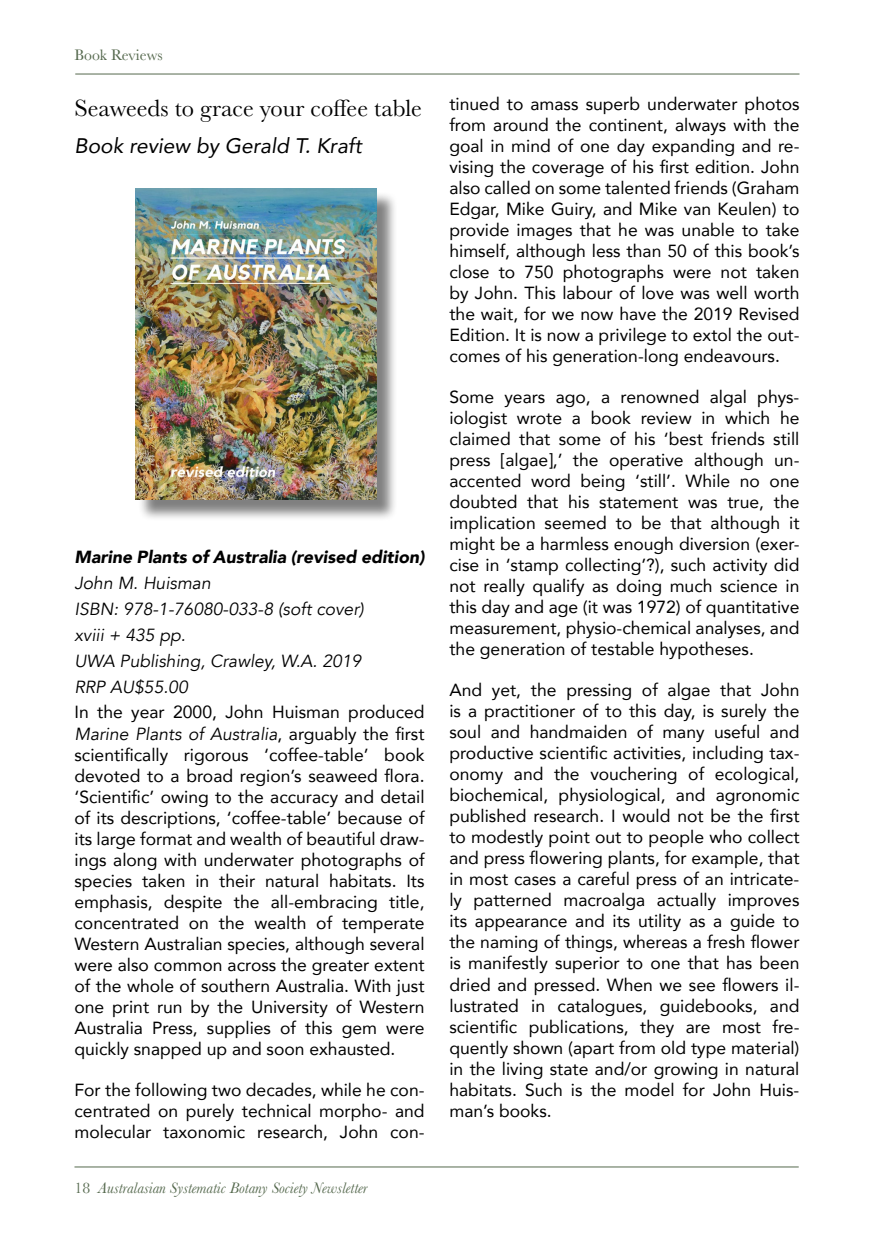
<style>
.page{position:relative;width:874px;height:1241px;background:#fff}
.page>*{position:absolute;margin:0;border:0;box-sizing:border-box;transform-origin:0 0}
.t1{font:24.5px "Baskerville";color:#000}
.t2{font:italic 21px "Avenir";color:#000}
.t3{font:17.5px/21px "Avenir";color:#000;text-align:justify}
.t4{font:italic 17.5px/25.9px "Avenir";color:#000}
.t5{font:italic 900 17.5px "Avenir";color:#000}
.t6{font:italic 15.75px "Baskerville";color:#55694e}
.t7{font:15.75px "Baskerville";color:#55694e}
.s1{font-style:italic}
.s2{font-style:normal}
</style>
<div class="page">
<hr style="left:74px;top:1166px;width:724px;height:1px;background:#55694e">
<hr style="left:75px;top:74px;width:724px;height:1px;background:#55694e">
<div style="left:137px;top:191px;width:261px;height:330px;background:#000;opacity:.5"></div>
<img style="left:135px;top:189px;width:241px;height:311px">
<p class="t7" style="left:74px;top:45px;width:90px">Book Reviews</p>
<h1 class="t1" style="left:74px;top:93px;width:349px">Seaweeds to grace your coffee table</h1>
<p class="t2" style="left:74px;top:133px;width:289px">Book review by Gerald T. Kraft</p>
<p class="t5" style="left:74px;top:542px;width:351px">Marine Plants of Australia (revised edition)</p>
<p class="t4" style="left:74px;top:570px;width:290px">John M. Huisman<br>ISBN: 978-1-76080-033-8 (soft cover) xviii + 435 pp.<br>UWA Publishing, Crawley, W.A. 2019<br>RRP AU$55.00</p>
<p class="t3" style="left:74px;top:701px;width:351px">In the year 2000, John Huisman produced <span class="s1">Marine Plants of Australia</span>, arguably the first scientifically rigorous ‘coffee-table’ book devoted to a broad region’s seaweed flora. ‘Scientific’ owing to the accuracy and detail of its descriptions, ‘coffee-table’ because of its large format and wealth of beautiful draw&shy;ings along with underwater photographs of species taken in their natural habitats. Its emphasis, despite the all-embracing title, concentrated on the wealth of temperate Western Australian species, although several were also common across the greater extent of the whole of southern Australia. With just one print run by the University of Western Australia Press, supplies of this gem were quickly snapped up and soon exhausted.</p>
<p class="t3" style="left:74px;top:1078px;width:351px">For the following two decades, while he con&shy;centrated on purely technical morpho- and molecular taxonomic research, John con-</p>
<p class="t6" style="left:74px;top:1176px;width:294px"><span class="s2">18</span> Australasian Systematic Botany Society Newsletter</p>
<p class="t3" style="left:449px;top:93px;width:351px">tinued to amass superb underwater photos from around the continent, always with the goal in mind of one day expanding and re&shy;vising the coverage of his first edition. John also called on some talented friends (Graham Edgar, Mike Guiry, and Mike van Keulen) to provide images that he was unable to take himself, although less than 50 of this book’s close to 750 photographs were not taken by John. This labour of love was well worth the wait, for we now have the 2019 Revised Edition. It is now a privilege to extol the out&shy;comes of his generation-long endeavours.</p>
<p class="t3" style="left:449px;top:386px;width:351px">Some years ago, a renowned algal phys&shy;iologist wrote a book review in which he claimed that some of his ‘best friends still press [algae],’ the operative although un&shy;accented word being ‘still’. While no one doubted that his statement was true, the implication seemed to be that although it might be a harmless enough diversion (exer&shy;cise in ‘stamp collecting’?), such activity did not really qualify as doing much science in this day and age (it was 1972) of quantitative measurement, physio-chemical analyses, and the generation of testable hypotheses.</p>
<p class="t3" style="left:449px;top:679px;width:351px">And yet, the pressing of algae that John is a practitioner of to this day, is surely the soul and handmaiden of many useful and productive scientific activities, including tax&shy;onomy and the vouchering of ecological, biochemical, physiological, and agronomic published research. I would not be the first to modestly point out to people who collect and press flowering plants, for example, that in most cases a careful press of an intricate&shy;ly patterned macroalga actually improves its appearance and its utility as a guide to the naming of things, whereas a fresh flower is manifestly superior to one that has been dried and pressed. When we see flowers il&shy;lustrated in catalogues, guidebooks, and scientific publications, they are most fre&shy;quently shown (apart from old type material) in the living state and/or growing in natural habitats. Such is the model for John Huis&shy;man’s books.</p>
</div>
